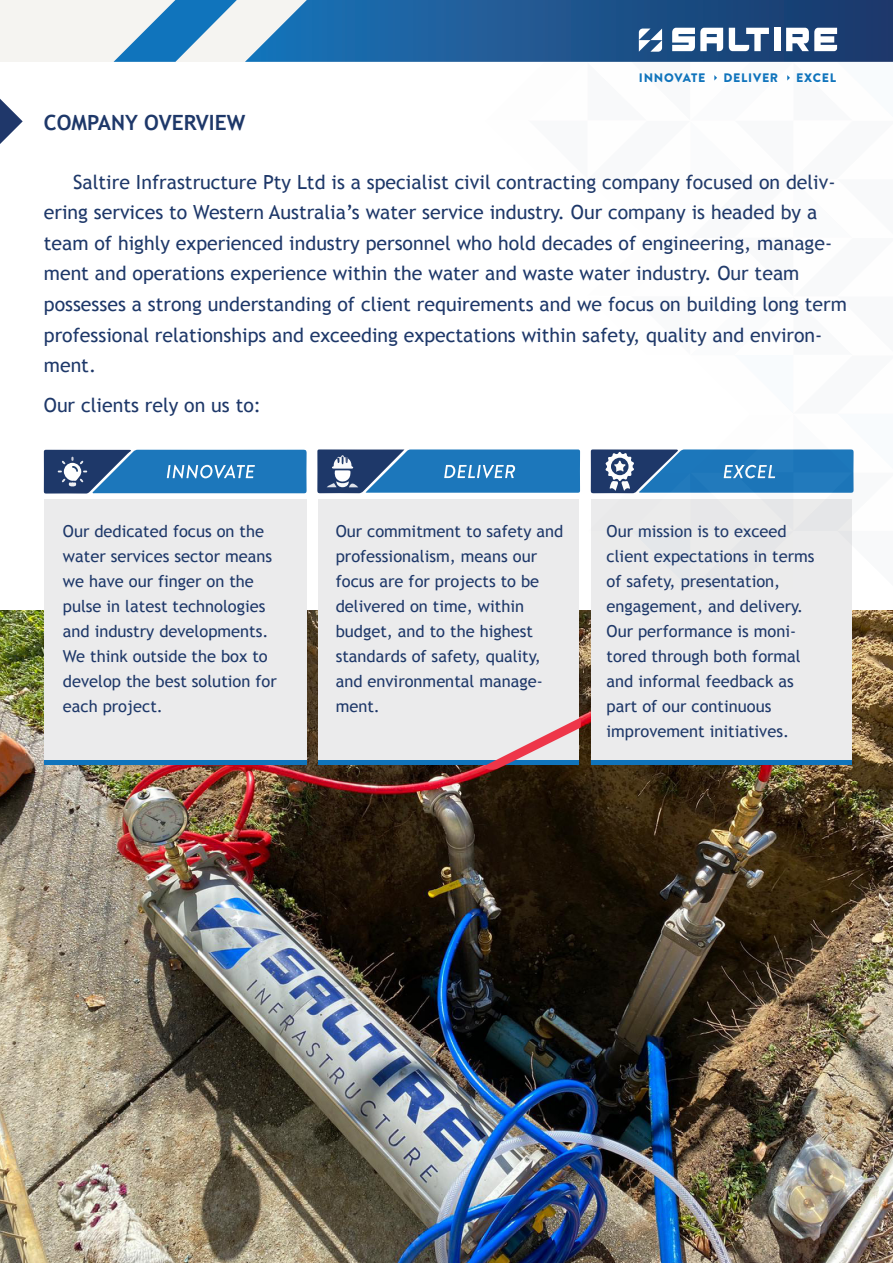
<style>
.page{position:relative;width:893px;height:1263px;background:#fff}
.page>*{position:absolute;margin:0;border:0;box-sizing:border-box;transform-origin:0 0}
.t1{font:700 21px "Trebuchet MS";color:#1e3869}
.t2{font:19.5px/30.6px "Trebuchet MS";color:#1e3869}
.t3{font:16.5px/25px "Trebuchet MS";color:#1e3869}
.t4{font:900 12.3px "Brandon Grotesque";letter-spacing:.06em;color:#1074bc}
</style>
<div class="page">
<img style="left:0;top:611px;width:893px;height:652px">
<svg style="left:44px;top:759px;width:263px;height:6px;background:#3487c4"></svg>
<div style="left:44px;top:499px;width:263px;height:260px;background:#ebebec"></div>
<svg style="left:591px;top:759px;width:260px;height:6px;background:#3487c4"></svg>
<div style="left:591px;top:499px;width:260px;height:260px;background:#ebebec"></div>
<svg style="left:318px;top:759px;width:164px;height:6px"></svg>
<div style="left:318px;top:499px;width:261px;height:260px;background:#ebebec"></div>
<svg style="left:0;top:99px;width:23px;height:45px"></svg>
<div style="left:0;top:0;width:893px;height:62px;background:#f5f4f1"></div>
<svg style="left:44px;top:0;width:849px;height:590px"></svg>
<svg style="left:482px;top:717px;width:99px;height:55px"></svg>
<p class="t1" style="left:44px;top:110px;width:203px">COMPANY OVERVIEW</p>
<p class="t4" style="left:639px;top:69px;width:68px">INNOVATE</p>
<p class="t4" style="left:723px;top:69px;width:56px">DELIVER</p>
<p class="t4" style="left:796px;top:69px;width:41px">EXCEL</p>
<p class="t2" style="left:44px;top:167px;width:805px;text-indent:29px">Saltire Infrastructure Pty Ltd is a specialist civil contracting company focused on deliv&shy;ering services to Western Australia’s water service industry. Our company is headed by a team of highly experienced industry personnel who hold decades of engineering, manage&shy;ment and operations experience within the water and waste water industry. Our team possesses a strong understanding of client requirements and we focus on building long term professional relationships and exceeding expectations within safety, quality and environ&shy;ment.</p>
<p class="t2" style="left:44px;top:390px;width:219px">Our clients rely on us to:</p>
<p class="t3" style="left:63px;top:518px;width:215px">Our dedicated focus on the water services sector means we have our finger on the pulse in latest technologies and industry developments.<br>We think outside the box to develop the best solution for each project.</p>
<p class="t3" style="left:336px;top:518px;width:229px">Our commitment to safety and professionalism, means our focus are for projects to be delivered on time, within budget, and to the highest standards of safety, quality, and environmental manage&shy;ment.</p>
<p class="t3" style="left:607px;top:518px;width:209px">Our mission is to exceed client expectations in terms of safety, presentation, engagement, and delivery.<br>Our performance is moni&shy;tored through both formal and informal feedback as part of our continuous improvement initiatives.</p>
</div>
